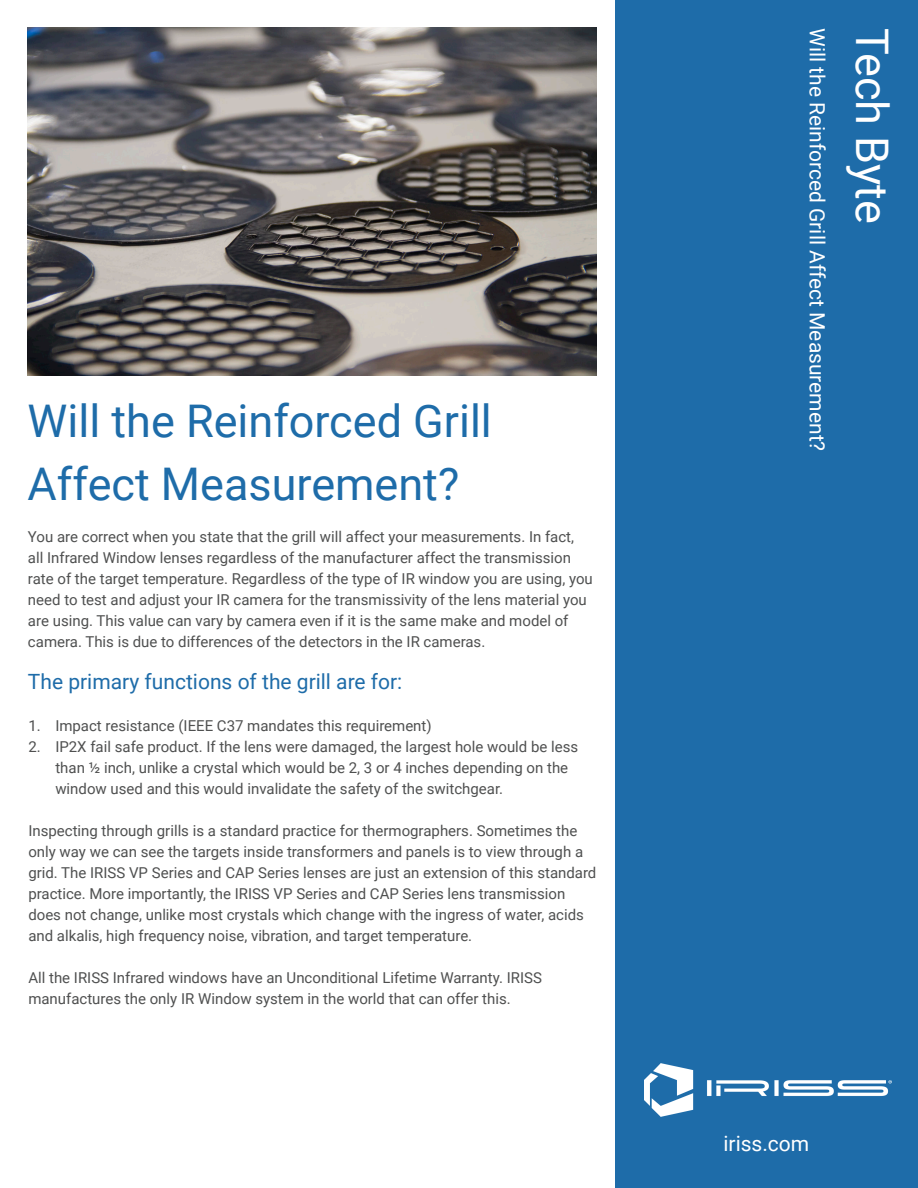
<style>
.page{position:relative;width:918px;height:1188px;background:#fff}
.page>*{position:absolute;margin:0;border:0;box-sizing:border-box;transform-origin:0 0}
.t1{font:45px/63px "Roboto";color:#1e6ca9}
.t2{font:45px "Roboto";color:#fff}
.t3{font:21px "Roboto";color:#fff}
.t4{font:21px "Roboto";color:#1e6ca9}
.Heading_4{font:15px/21px "Roboto";color:#4f5050}
</style>
<div class="page">
<div style="left:615px;top:0;width:303px;height:1188px;background:#1e6ca9"></div>
<svg style="left:644px;top:1063px;width:248px;height:54px"></svg>
<img style="left:28px;top:28px;width:569px;height:347px">
<p class="t1" style="left:28px;top:388px;width:466px">Will the Reinforced Grill<br>Affect Measurement?</p>
<p class="Heading_4" style="left:28px;top:526px;width:566px">You are correct when you state that the grill will affect your measurements. In fact, all Infrared Window lenses regardless of the manufacturer affect the transmission rate of the target temperature. Regardless of the type of IR window you are using, you need to test and adjust your IR camera for the transmissivity of the lens material you are using. This value can vary by camera even if it is the same make and model of camera. This is due to differences of the detectors in the IR cameras.</p>
<p class="t4" style="left:28px;top:667px;width:376px">The primary functions of the grill are for:</p>
<p class="Heading_4" style="left:28px;top:715px;width:405px">1. Impact resistance (IEEE C37 mandates this requirement)</p>
<p class="Heading_4" style="left:55px;top:736px;width:524px;text-indent:-27px">2. IP2X fail safe product. If the lens were damaged, the largest hole would be less than ½ inch, unlike a crystal which would be 2, 3 or 4 inches depending on the window used and this would invalidate the safety of the switchgear.</p>
<p class="Heading_4" style="left:28px;top:820px;width:570px">Inspecting through grills is a standard practice for thermographers. Sometimes the only way we can see the targets inside transformers and panels is to view through a grid. The IRISS VP Series and CAP Series lenses are just an extension of this standard practice. More importantly, the IRISS VP Series and CAP Series lens transmission does not change, unlike most crystals which change with the ingress of water, acids and alkalis, high frequency noise, vibration, and target temperature.</p>
<p class="Heading_4" style="left:28px;top:967px;width:515px">All the IRISS Infrared windows have an Unconditional Lifetime Warranty. IRISS manufactures the only IR Window system in the world that can offer this.</p>
<h2 class="t3" style="left:832px;top:28px;width:425px;rotate:90deg">Will the Reinforced Grill Affect Measurement?</h2>
<h1 class="t2" style="left:904px;top:28px;width:197px;rotate:90deg">Tech Byte</h1>
<h2 class="t3" style="left:723px;top:1129px;width:87px">iriss.com</h2>
</div>
